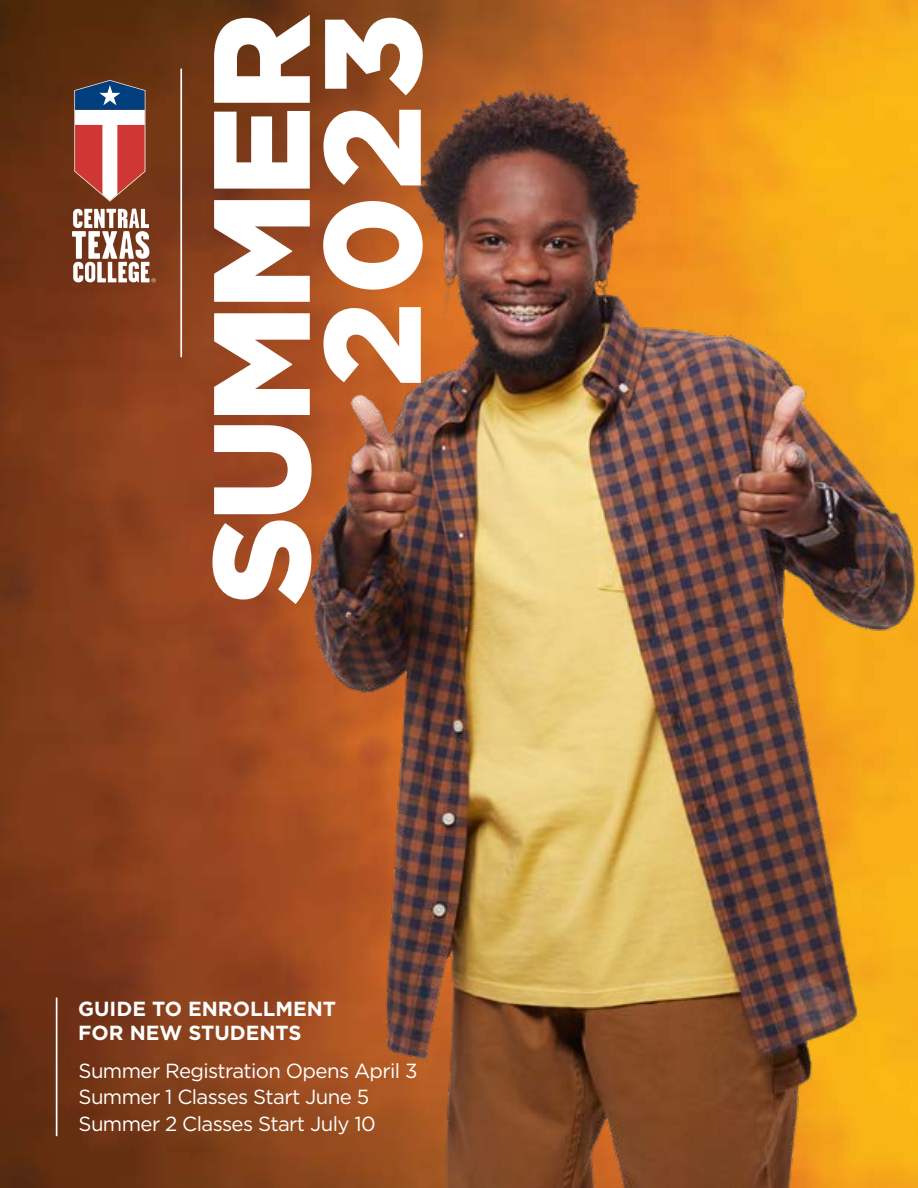
<style>
.page{position:relative;width:918px;height:1188px;background:#fff}
.page>*{position:absolute;margin:0;border:0;box-sizing:border-box;transform-origin:0 0}
.t1{font:900 136.65px/111px "Gotham";letter-spacing:-.04em;color:#fff;text-align:right}
.t2{font:20.4px/26.2px "Gotham";letter-spacing:-.03em;color:#fff}
.t3{font:700 20.4px/24.8px "Gotham";color:#fff}
</style>
<div class="page">
<img style="left:0;top:0;width:286px;height:1188px">
<img style="left:286px;top:0;width:632px;height:1188px">
<svg style="left:72px;top:209px;width:84px;height:73px"></svg>
<svg style="left:74px;top:80px;width:71px;height:122px"></svg>
<hr style="left:56px;top:998px;width:1px;height:138px;background:#fff">
<hr style="left:180px;top:69px;width:2px;height:288px;background:#fff">
<h1 class="t1" style="left:204px;top:605px;width:594px;rotate:-90deg">SUMMER<br>2023</h1>
<p class="t3" style="left:78px;top:996px;width:259px">GUIDE TO ENROLLMENT<br>FOR NEW STUDENTS</p>
<p class="t2" style="left:79px;top:1057px;width:341px">Summer Registration Opens April 3<br>Summer 1 Classes Start June 5<br>Summer 2 Classes Start July 10</p>
</div>
